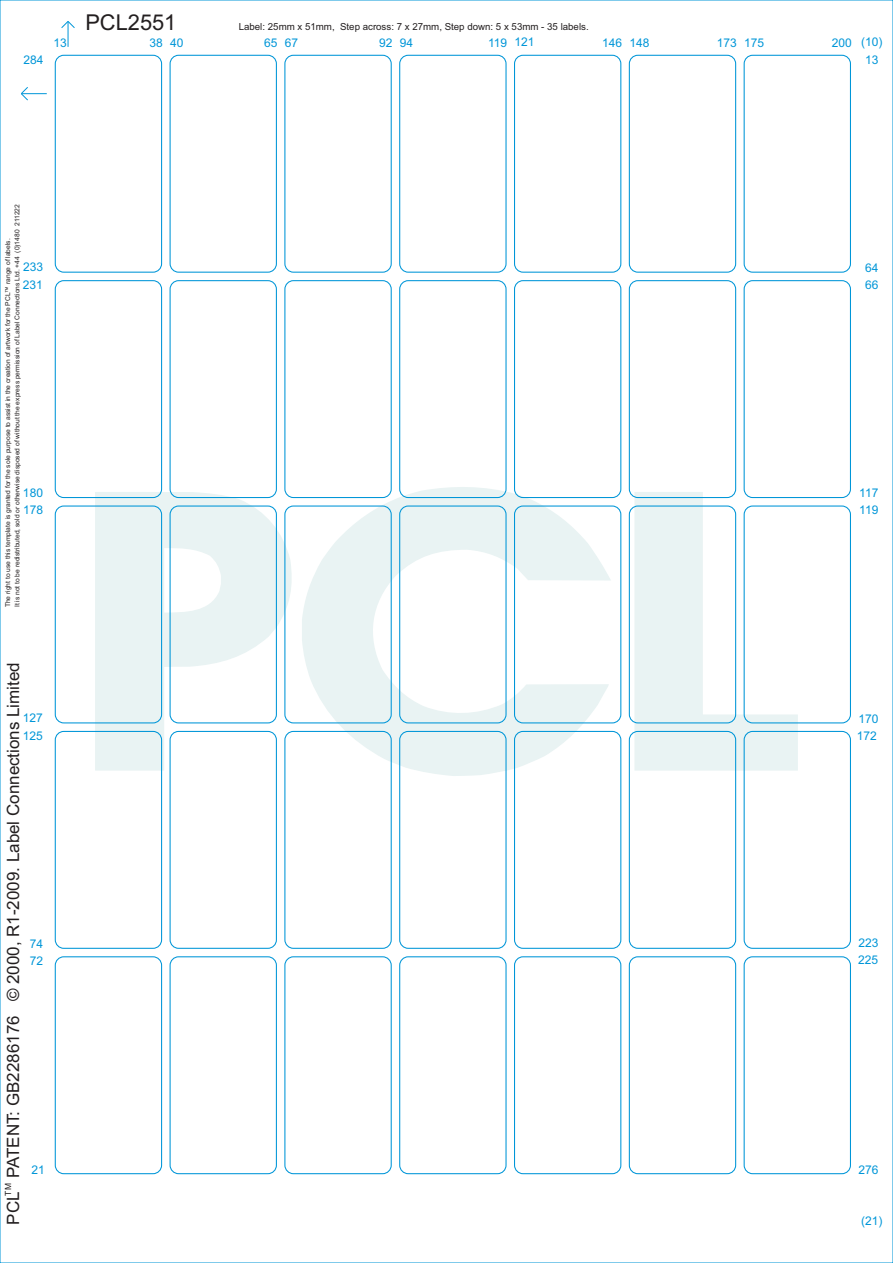
<style>
.page{position:relative;width:893px;height:1263px;background:#fff}
.page>*{position:absolute;margin:0;border:0;box-sizing:border-box;transform-origin:0 0}
.t1{font:21.9px "Arial";color:#231f20}
.t2{font:16.95px "Arial";color:#231f20}
.t3{font:12px/17.9px "Arial";color:#0096d8;text-align:center}
.t4{font:9.75px "Arial";color:#231f20}
.t5{font:8.55px "Arial";color:#231f20}
.t6{font:6.6px/9.1px "Arial";color:#231f20}
</style>
<div class="page">
<svg style="left:95px;top:485px;width:703px;height:291px;fill:#ecf6f7"></svg>
<svg style="left:21px;top:87px;width:26px;height:14px"></svg>
<svg style="left:61px;top:21px;width:14px;height:26px"></svg>
<div style="left:55px;top:55px;width:107px;height:218px;border:1px solid #0096d8;border-radius:9px"></div>
<div style="left:170px;top:55px;width:107px;height:218px;border:1px solid #0096d8;border-radius:9px"></div>
<div style="left:284px;top:55px;width:108px;height:218px;border:1px solid #0096d8;border-radius:9px"></div>
<div style="left:399px;top:55px;width:108px;height:218px;border:1px solid #0096d8;border-radius:9px"></div>
<div style="left:514px;top:55px;width:107px;height:218px;border:1px solid #0096d8;border-radius:9px"></div>
<div style="left:629px;top:55px;width:107px;height:218px;border:1px solid #0096d8;border-radius:9px"></div>
<div style="left:744px;top:55px;width:107px;height:218px;border:1px solid #0096d8;border-radius:9px"></div>
<div style="left:55px;top:280px;width:107px;height:218px;border:1px solid #0096d8;border-radius:9px"></div>
<div style="left:170px;top:280px;width:107px;height:218px;border:1px solid #0096d8;border-radius:9px"></div>
<div style="left:284px;top:280px;width:108px;height:218px;border:1px solid #0096d8;border-radius:9px"></div>
<div style="left:399px;top:280px;width:108px;height:218px;border:1px solid #0096d8;border-radius:9px"></div>
<div style="left:514px;top:280px;width:107px;height:218px;border:1px solid #0096d8;border-radius:9px"></div>
<div style="left:629px;top:280px;width:107px;height:218px;border:1px solid #0096d8;border-radius:9px"></div>
<div style="left:744px;top:280px;width:107px;height:218px;border:1px solid #0096d8;border-radius:9px"></div>
<div style="left:55px;top:505px;width:107px;height:218px;border:1px solid #0096d8;border-radius:9px"></div>
<div style="left:170px;top:505px;width:107px;height:218px;border:1px solid #0096d8;border-radius:9px"></div>
<div style="left:284px;top:505px;width:108px;height:218px;border:1px solid #0096d8;border-radius:9px"></div>
<div style="left:399px;top:505px;width:108px;height:218px;border:1px solid #0096d8;border-radius:9px"></div>
<div style="left:514px;top:505px;width:107px;height:218px;border:1px solid #0096d8;border-radius:9px"></div>
<div style="left:629px;top:505px;width:107px;height:218px;border:1px solid #0096d8;border-radius:9px"></div>
<div style="left:744px;top:505px;width:107px;height:218px;border:1px solid #0096d8;border-radius:9px"></div>
<div style="left:55px;top:731px;width:107px;height:218px;border:1px solid #0096d8;border-radius:9px"></div>
<div style="left:170px;top:731px;width:107px;height:218px;border:1px solid #0096d8;border-radius:9px"></div>
<div style="left:284px;top:731px;width:108px;height:218px;border:1px solid #0096d8;border-radius:9px"></div>
<div style="left:399px;top:731px;width:108px;height:218px;border:1px solid #0096d8;border-radius:9px"></div>
<div style="left:514px;top:731px;width:107px;height:218px;border:1px solid #0096d8;border-radius:9px"></div>
<div style="left:629px;top:731px;width:107px;height:218px;border:1px solid #0096d8;border-radius:9px"></div>
<div style="left:744px;top:731px;width:107px;height:218px;border:1px solid #0096d8;border-radius:9px"></div>
<div style="left:55px;top:956px;width:107px;height:218px;border:1px solid #0096d8;border-radius:9px"></div>
<div style="left:170px;top:956px;width:107px;height:218px;border:1px solid #0096d8;border-radius:9px"></div>
<div style="left:284px;top:956px;width:108px;height:218px;border:1px solid #0096d8;border-radius:9px"></div>
<div style="left:399px;top:956px;width:108px;height:218px;border:1px solid #0096d8;border-radius:9px"></div>
<div style="left:514px;top:956px;width:107px;height:218px;border:1px solid #0096d8;border-radius:9px"></div>
<div style="left:629px;top:956px;width:107px;height:218px;border:1px solid #0096d8;border-radius:9px"></div>
<div style="left:744px;top:956px;width:107px;height:218px;border:1px solid #0096d8;border-radius:9px"></div>
<h3 class="t3" style="left:24px;top:52px;width:22px">284</h3>
<h3 class="t3" style="left:54px;top:35px;width:15px">13</h3>
<h1 class="t1" style="left:85px;top:14px;width:93px">PCL2551</h1>
<h3 class="t4" style="left:239px;top:23px;width:351px">Label: 25mm x 51mm, Step across: 7 x 27mm, Step down: 5 x 53mm - 35 labels.</h3>
<h3 class="t3" style="left:149px;top:35px;width:35px">38 40</h3>
<h3 class="t3" style="left:264px;top:35px;width:35px">65 67</h3>
<h3 class="t3" style="left:379px;top:35px;width:35px">92 94</h3>
<h3 class="t3" style="left:488px;top:34px;width:48px">119 121</h3>
<h3 class="t3" style="left:602px;top:35px;width:49px">146 148</h3>
<h3 class="t3" style="left:717px;top:35px;width:49px">173 175</h3>
<h3 class="t3" style="left:832px;top:35px;width:22px">200</h3>
<h3 class="t3" style="left:861px;top:34px;width:23px">(10)<br>13</h3>
<p class="t6" style="left:4px;top:607px;width:405px;rotate:-90deg">The right to use this template is granted for the sole purpose to assist in the creation of artwork for the PCL™ range of labels.<br>It is not to be redistributed, sold or otherwise disposed of without the express permission of Label Connections Ltd. +44 (0)1480 211222</p>
<h3 class="t3" style="left:23px;top:259px;width:22px">233</h3>
<h3 class="t3" style="left:23px;top:277px;width:22px">231</h3>
<h3 class="t3" style="left:23px;top:485px;width:22px">180</h3>
<h3 class="t3" style="left:23px;top:502px;width:22px">178</h3>
<h3 class="t3" style="left:865px;top:260px;width:15px">64</h3>
<h3 class="t3" style="left:865px;top:277px;width:15px">66</h3>
<h3 class="t3" style="left:859px;top:485px;width:21px">117</h3>
<h3 class="t3" style="left:859px;top:502px;width:21px">119</h3>
<h2 class="t2" style="left:7px;top:1225px;width:564px;rotate:-90deg">PCL PATENT: GB2286176 © 2000, R1-2009. Label Connections Limited</h2>
<h3 class="t3" style="left:23px;top:710px;width:22px">127</h3>
<h3 class="t3" style="left:23px;top:727px;width:22px">125</h3>
<h3 class="t3" style="left:30px;top:936px;width:15px">74</h3>
<h3 class="t3" style="left:30px;top:953px;width:15px">72</h3>
<h3 class="t3" style="left:31px;top:1162px;width:15px">21</h3>
<p class="t5" style="left:5px;top:1195px;width:14px;rotate:-90deg">TM</p>
<h3 class="t3" style="left:858px;top:711px;width:22px">170</h3>
<h3 class="t3" style="left:857px;top:728px;width:22px">172</h3>
<h3 class="t3" style="left:858px;top:935px;width:22px">223</h3>
<h3 class="t3" style="left:858px;top:952px;width:22px">225</h3>
<h3 class="t3" style="left:858px;top:1161px;width:22px">276</h3>
<h3 class="t3" style="left:861px;top:1213px;width:23px">(21)</h3>
</div>
